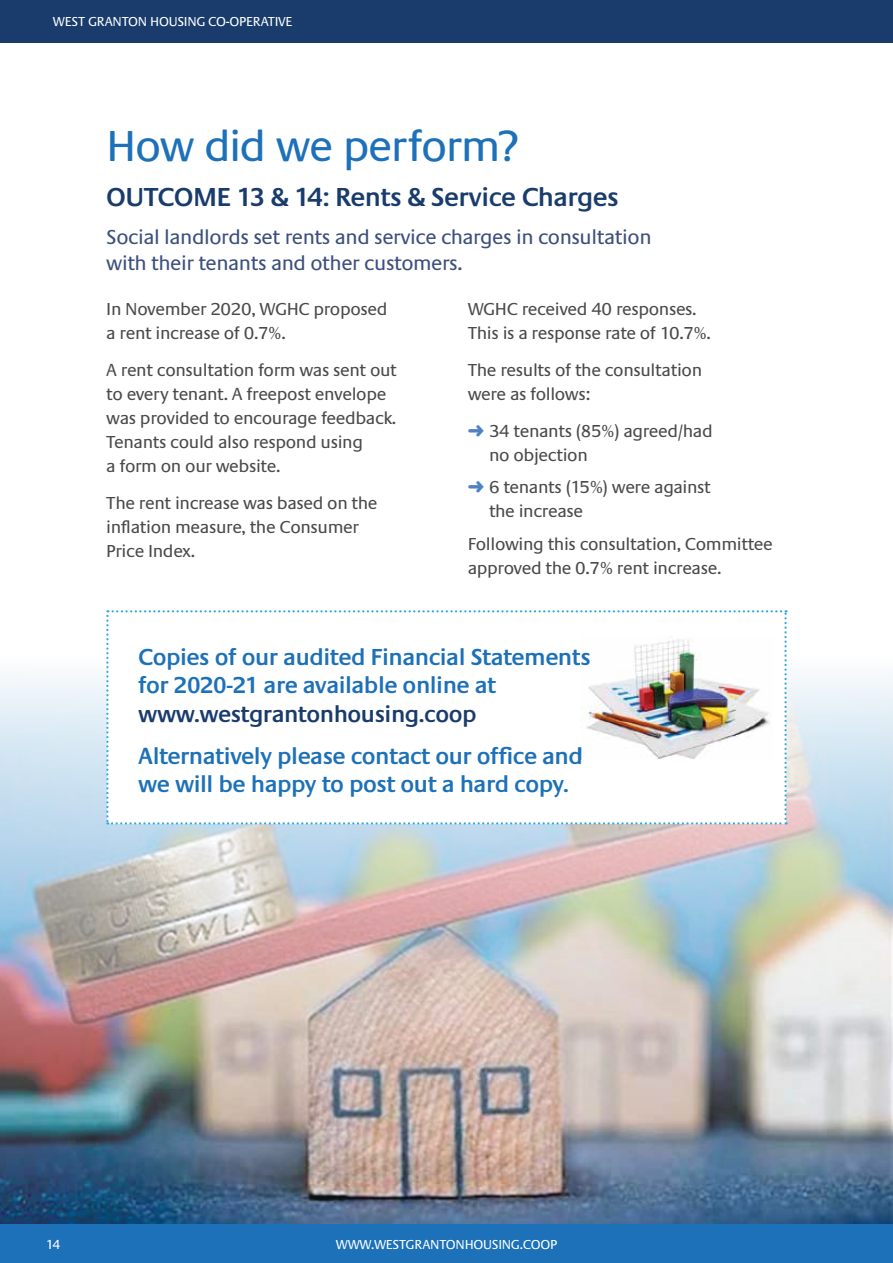
<style>
.page{position:relative;width:893px;height:1263px;background:#fff}
.page>*{position:absolute;margin:0;border:0;box-sizing:border-box;transform-origin:0 0}
.t1{font:45px "Praxis EF";letter-spacing:-.035em;color:#1d71b8}
.t2{font:600 27px "Praxis EF";letter-spacing:-.02em;color:#193c6c}
.t3{font:600 24px/28.8px "Praxis EF";letter-spacing:-.02em;color:#1d71b8}
.t4{font:600 24px "Praxis EF";letter-spacing:-.02em;color:#193c6c}
.t5{font:21px/25.2px "Praxis EF";letter-spacing:-.02em;color:#3c4f7d}
.t6{font:18px/24px "Praxis EF";letter-spacing:-.02em;color:#4a4a49}
.t7{font:13.5px "Praxis EF";letter-spacing:-.02em;color:#fff}
.s1{color:#4e83c3}
</style>
<div class="page">
<img style="left:0;top:677px;width:893px;height:548px">
<div style="left:0;top:0;width:893px;height:43px;background:#193c6c"></div>
<div style="left:0;top:1225px;width:893px;height:38px;background:#1d71b8"></div>
<svg style="left:106px;top:610px;width:681px;height:214px"></svg>
<img style="left:581px;top:635px;width:192px;height:124px">
<p class="t7" style="left:53px;top:15px;width:241px">WEST GRANTON HOUSING CO-OPERATIVE</p>
<h1 class="t1" style="left:106px;top:122px;width:414px">How did we perform?</h1>
<h2 class="t2" style="left:106px;top:183px;width:514px">OUTCOME 13 &amp; 14: Rents &amp; Service Charges</h2>
<p class="t5" style="left:106px;top:225px;width:547px">Social landlords set rents and service charges in consultation with their tenants and other customers.</p>
<p class="t6" style="left:106px;top:298px;width:283px">In November 2020, WGHC proposed a rent increase of 0.7%.</p>
<p class="t6" style="left:106px;top:359px;width:292px">A rent consultation form was sent out to every tenant. A freepost envelope was provided to encourage feedback.<br>Tenants could also respond using<br>a form on our website.</p>
<p class="t6" style="left:106px;top:491px;width:273px">The rent increase was based on the inflation measure, the Consumer<br>Price Index.</p>
<p class="t6" style="left:468px;top:298px;width:245px">WGHC received 40 responses.<br>This is a response rate of 10.7%.</p>
<p class="t6" style="left:468px;top:359px;width:236px">The results of the consultation were as follows:</p>
<p class="t6" style="left:489px;top:419px;width:225px;text-indent:-21px"><span class="s1">➜</span> 34 tenants (85%) agreed/had no objection</p>
<p class="t6" style="left:489px;top:476px;width:223px;text-indent:-21px"><span class="s1">➜</span> 6 tenants (15%) were against the increase</p>
<p class="t6" style="left:468px;top:532px;width:307px">Following this consultation, Committee approved the 0.7% rent increase.</p>
<h3 class="t3" style="left:138px;top:642px;width:454px">Copies of our audited Financial Statements for 2020-21 are available online at</h3>
<h3 class="t4" style="left:138px;top:701px;width:340px">www.westgrantonhousing.coop</h3>
<h3 class="t3" style="left:138px;top:742px;width:446px">Alternatively please contact our office and we will be happy to post out a hard copy.</h3>
<p class="t7" style="left:46px;top:1237px;width:16px">14</p>
<p class="t7" style="left:336px;top:1237px;width:223px">WWW.WESTGRANTONHOUSING.COOP</p>
</div>
